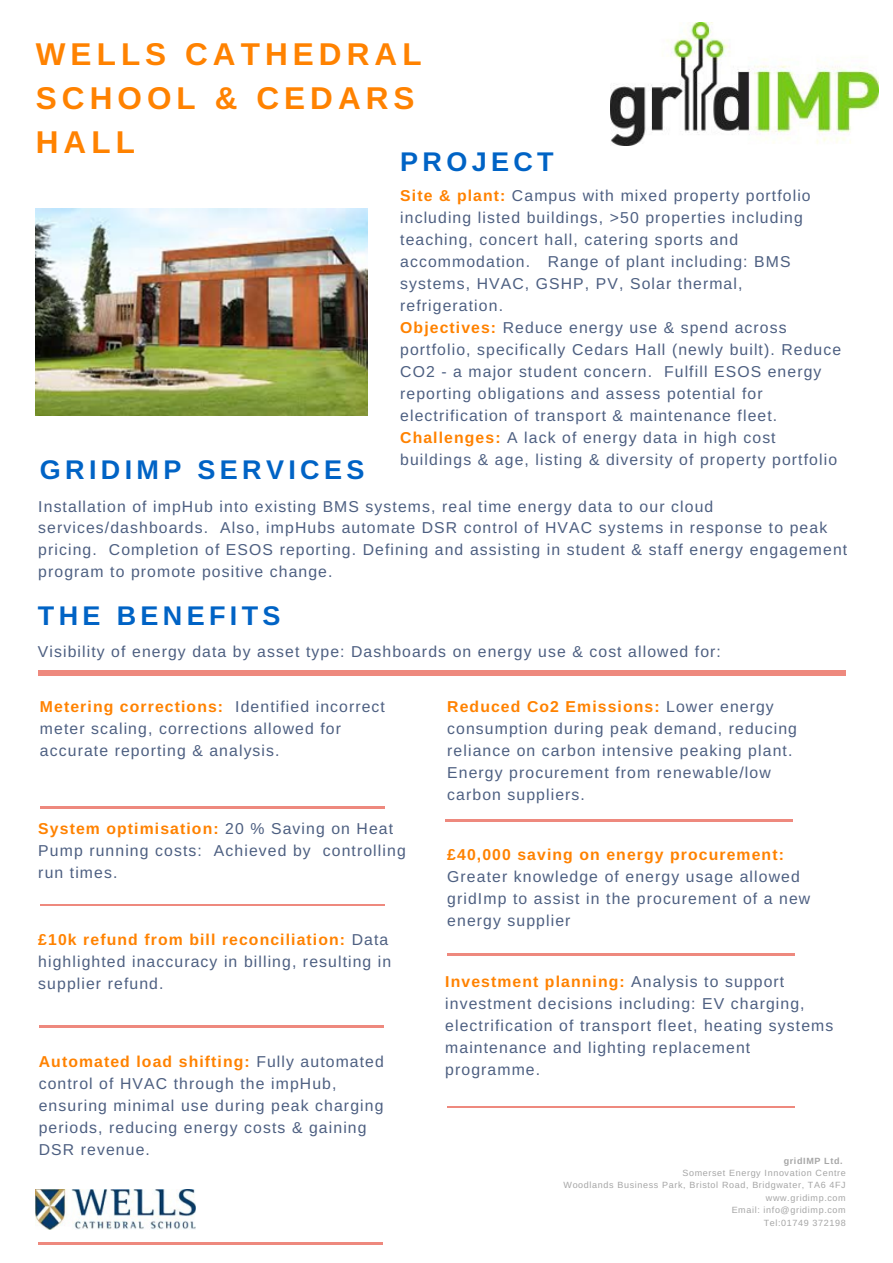
<style>
.page{position:relative;width:893px;height:1263px;background:#fff}
.page>*{position:absolute;margin:0;border:0;box-sizing:border-box;transform-origin:0 0}
.t1{font:700 31.5px/43.8px "Arimo";letter-spacing:.16em;color:#ff8200}
.t2{font:700 27px "Arimo";letter-spacing:.16em;color:#0063c5}
.t3{font:15.75px/22px "Arimo";letter-spacing:.07em;color:#4d5f81}
.t4{font:700 15.75px "Arimo";letter-spacing:.07em;color:#ff8200}
.t5{font:9px/12.4px "Arimo";letter-spacing:.07em;color:#a6a6a6;text-align:right}
.t6{font:700 9px "Arimo";letter-spacing:.07em;color:#a6a6a6}
.s1{font-weight:700;color:#ff8200}
</style>
<div class="page">
<hr style="left:447px;top:1106px;width:348px;height:2px;background:#ee897e">
<hr style="left:39px;top:671px;width:807px;height:4px;background:#ee897e">
<hr style="left:38px;top:1243px;width:345px;height:1px;background:#ee897e">
<hr style="left:40px;top:904px;width:344px;height:2px;background:#ee897e">
<img style="left:36px;top:1189px;width:159px;height:40px">
<img style="left:36px;top:208px;width:332px;height:207px">
<hr style="left:39px;top:1026px;width:344px;height:1px;background:#ee897e">
<hr style="left:447px;top:954px;width:347px;height:1px;background:#ee897e">
<img style="left:610px;top:23px;width:269px;height:123px">
<hr style="left:40px;top:807px;width:344px;height:1px;background:#ee897e">
<hr style="left:445px;top:819px;width:347px;height:2px;background:#ee897e">
<h1 class="t1" style="left:36px;top:32px;width:387px">WELLS CATHEDRAL<br>SCHOOL &amp; CEDARS<br>HALL</h1>
<h2 class="t2" style="left:400px;top:146px;width:155px">PROJECT</h2>
<p class="t3" style="left:400px;top:185px;width:442px"><span class="s1">Site &amp; plant:</span> Campus with mixed property portfolio including listed buildings, &gt;50 properties including teaching, concert hall, catering sports and accommodation. Range of plant including: BMS systems, HVAC, GSHP, PV, Solar thermal, refrigeration.<br><span class="s1">Objectives:</span> Reduce energy use &amp; spend across portfolio, specifically Cedars Hall (newly built). Reduce CO2 - a major student concern. Fulfill ESOS energy reporting obligations and assess potential for electrification of transport &amp; maintenance fleet.<br><span class="s1">Challenges:</span> A lack of energy data in high cost buildings &amp; age, listing &amp; diversity of property portfolio</p>
<h2 class="t2" style="left:40px;top:455px;width:326px">GRIDIMP SERVICES</h2>
<p class="t3" style="left:38px;top:495px;width:810px;line-height:21.8px">Installation of impHub into existing BMS systems, real time energy data to our cloud services/dashboards. Also, impHubs automate DSR control of HVAC systems in response to peak pricing. Completion of ESOS reporting. Defining and assisting in student &amp; staff energy engagement program to promote positive change.</p>
<h2 class="t2" style="left:38px;top:600px;width:244px">THE BENEFITS</h2>
<p class="t3" style="left:38px;top:640px;width:684px">Visibility of energy data by asset type: Dashboards on energy use &amp; cost allowed for:</p>
<p class="t3" style="left:40px;top:695px;width:346px"><span class="s1">Metering corrections:</span> Identified incorrect meter scaling, corrections allowed for accurate reporting &amp; analysis.</p>
<p class="t3" style="left:38px;top:818px;width:369px"><span class="s1">System optimisation:</span> 20 % Saving on Heat<br>Pump running costs: Achieved by controlling run times.</p>
<p class="t3" style="left:38px;top:928px;width:354px"><span class="s1">£10k refund from bill reconciliation:</span> Data highlighted inaccuracy in billing, resulting in supplier refund.</p>
<p class="t3" style="left:39px;top:1051px;width:347px"><span class="s1">Automated load shifting:</span> Fully automated control of HVAC through the impHub, ensuring minimal use during peak charging periods, reducing energy costs &amp; gaining DSR revenue.</p>
<p class="t3" style="left:447px;top:695px;width:351px"><span class="s1">Reduced Co2 Emissions:</span> Lower energy consumption during peak demand, reducing reliance on carbon intensive peaking plant.<br>Energy procurement from renewable/low carbon suppliers.</p>
<p class="t4" style="left:447px;top:845px;width:338px">£40,000 saving on energy procurement:</p>
<p class="t3" style="left:447px;top:865px;width:364px">Greater knowledge of energy usage allowed gridImp to assist in the procurement of a new energy supplier</p>
<p class="t3" style="left:445px;top:971px;width:389px"><span class="s1">Investment planning:</span> Analysis to support investment decisions including: EV charging, electrification of transport fleet, heating systems maintenance and lighting replacement programme.</p>
<p class="t6" style="left:783px;top:1155px;width:60px">gridIMP Ltd.</p>
<p class="t5" style="left:563px;top:1167px;width:284px">Somerset Energy Innovation Centre<br>Woodlands Business Park, Bristol Road, Bridgwater, TA6 4FJ www.gridimp.com<br>Email: info@gridimp.com<br>Tel:01749 372198</p>
</div>
